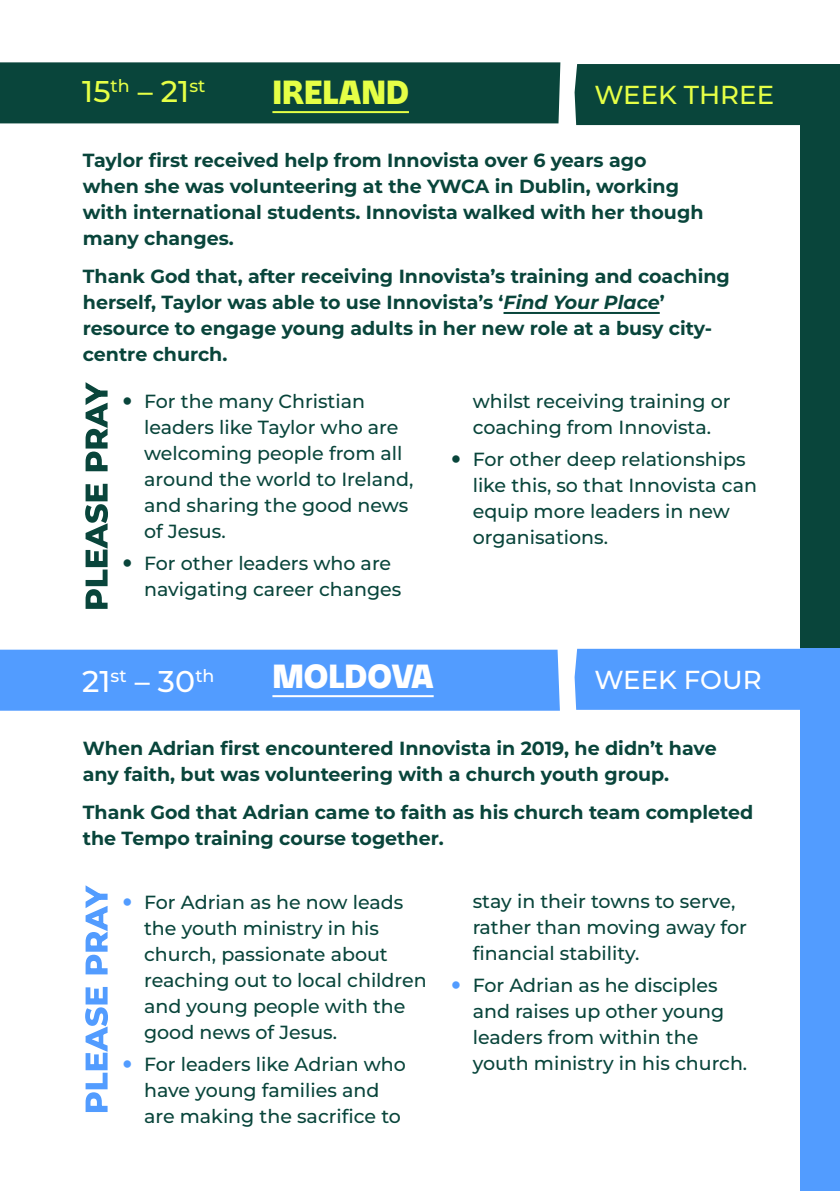
<style>
.page{position:relative;width:840px;height:1191px;background:#fff}
.page>*{position:absolute;margin:0;border:0;box-sizing:border-box;transform-origin:0 0}
.t1{font:34px "F37 Maulstick Bold Innovista";color:#e5ff46}
.t2{font:34px "F37 Maulstick Bold Innovista";color:#fff}
.t3{font:500 30px "Montserrat";color:#fff}
.t4{font:500 30px "Montserrat";color:#e5ff46}
.t5{font:500 26px "Montserrat";color:#e5ff46}
.t6{font:500 26px "Montserrat";color:#fff}
.t7{font:500 19px/26px "Montserrat";color:#09453b}
.t8{font:700 19px/26px "Montserrat";color:#09453b}
.s1{font-style:italic}
</style>
<div class="page">
<div style="left:799px;top:64px;width:40px;height:598px;background:#09453b"></div>
<div style="left:799px;top:649px;width:40px;height:542px;background:#529cff"></div>
<div style="left:574px;top:649px;width:226px;height:61px;background:#529cff"></div>
<div style="left:574px;top:64px;width:225px;height:61px;background:#09453b"></div>
<div style="left:0;top:649px;width:559px;height:61px;background:#529cff"></div>
<div style="left:0;top:62px;width:560px;height:61px;background:#09453b"></div>
<hr style="left:503px;top:312px;width:156px;height:2px;background:#09453b">
<hr style="left:272px;top:111px;width:136px;height:2px;background:#e5ff46">
<svg style="left:85px;top:382px;width:23px;height:227px"></svg>
<svg style="left:85px;top:885px;width:23px;height:227px"></svg>
<hr style="left:272px;top:695px;width:161px;height:2px;background:#fff">
<h2 class="t4" style="left:82px;top:72px;width:124px">15<sup>th</sup> – 21<sup>st</sup></h2>
<h1 class="t1" style="left:272px;top:66px;width:138px">IRELAND</h1>
<h3 class="t5" style="left:594px;top:78px;width:181px">WEEK THREE</h3>
<p class="t8" style="left:83px;top:147px;width:622px">Taylor first received help from Innovista over 6 years ago when she was volunteering at the YWCA in Dublin, working with international students. Innovista walked with her though many changes.</p>
<p class="t8" style="left:83px;top:263px;width:648px">Thank God that, after receiving Innovista’s training and coaching herself, Taylor was able to use Innovista’s ‘<span class="s1">Find Your Place</span>’ resource to engage young adults in her new role at a busy city&shy;centre church.</p>
<p class="t7" style="left:144px;top:388px;width:270px">For the many Christian leaders like Taylor who are welcoming people from all around the world to Ireland, and sharing the good news of Jesus.</p>
<p class="t7" style="left:144px;top:550px;width:258px">For other leaders who are navigating career changes</p>
<h2 class="t3" style="left:82px;top:661px;width:134px">21<sup>st</sup> – 30<sup>th</sup></h2>
<h1 class="t2" style="left:272px;top:650px;width:163px">MOLDOVA</h1>
<p class="t7" style="left:472px;top:388px;width:259px">whilst receiving training or coaching from Innovista.</p>
<p class="t7" style="left:472px;top:446px;width:285px">For other deep relationships like this, so that Innovista can equip more leaders in new organisations.</p>
<h3 class="t6" style="left:594px;top:662px;width:169px">WEEK FOUR</h3>
<p class="t8" style="left:83px;top:734px;width:635px">When Adrian first encountered Innovista in 2019, he didn’t have any faith, but was volunteering with a church youth group.</p>
<p class="t8" style="left:83px;top:798px;width:671px">Thank God that Adrian came to faith as his church team completed the Tempo training course together.</p>
<p class="t7" style="left:144px;top:888px;width:284px">For Adrian as he now leads the youth ministry in his church, passionate about reaching out to local children and young people with the good news of Jesus.</p>
<p class="t7" style="left:144px;top:1050px;width:263px">For leaders like Adrian who have young families and are making the sacrifice to</p>
<p class="t7" style="left:472px;top:888px;width:276px">stay in their towns to serve, rather than moving away for financial stability.</p>
<p class="t7" style="left:472px;top:972px;width:276px">For Adrian as he disciples and raises up other young leaders from within the youth ministry in his church.</p>
</div>
